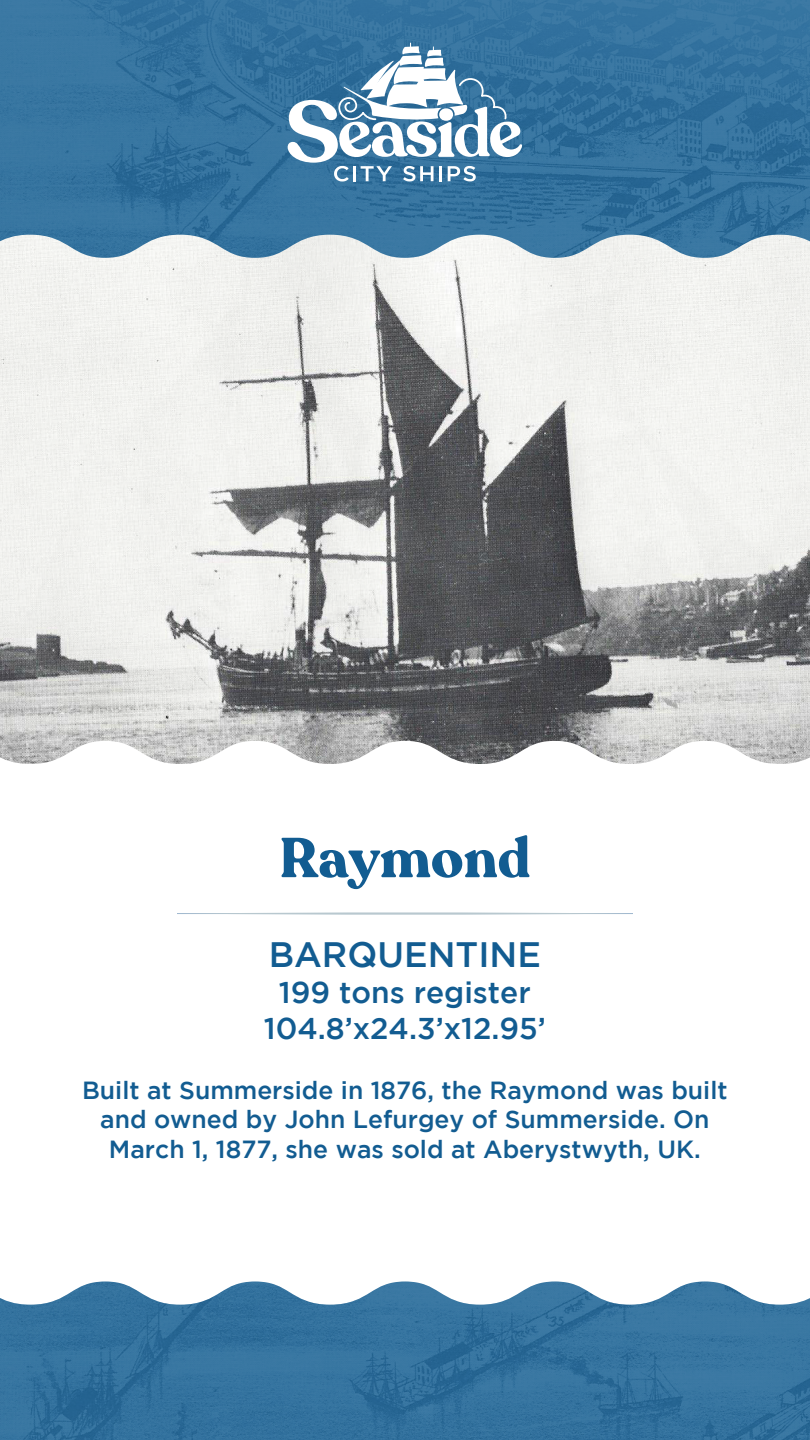
<style>
.page{position:relative;width:810px;height:1440px;background:#fff}
.page>*{position:absolute;margin:0;border:0;box-sizing:border-box;transform-origin:0 0}
.t1{font:700 55.5px "Recoleta";color:#125c91}
.t2{font:500 35.25px "Gotham";color:#125c91}
.t3{font:500 30px/36px "Gotham";color:#125c91;text-align:center}
.t4{font:500 24.75px/29.7px "Gotham";color:#125c91;text-align:center}
</style>
<div class="page">
<img style="left:0;top:258px;width:810px;height:483px">
<img style="left:0;top:0;width:810px;height:258px">
<svg style="left:0;top:741px;width:810px;height:541px"></svg>
<img style="left:0;top:1282px;width:810px;height:158px">
<svg style="left:288px;top:42px;width:234px;height:140px"></svg>
<svg style="left:177px;top:912px;width:456px;height:3px"></svg>
<h1 class="t1" style="left:279px;top:823px;width:253px">Raymond</h1>
<h2 class="t2" style="left:269px;top:935px;width:274px">BARQUENTINE</h2>
<p class="t3" style="left:264px;top:974px;width:284px">199 tons register<br>104.8’x24.3’x12.95’</p>
<p class="t4" style="left:82px;top:1074px;width:647px">Built at Summerside in 1876, the Raymond was built and owned by John Lefurgey of Summerside. On<br>March 1, 1877, she was sold at Aberystwyth, UK.</p>
</div>
